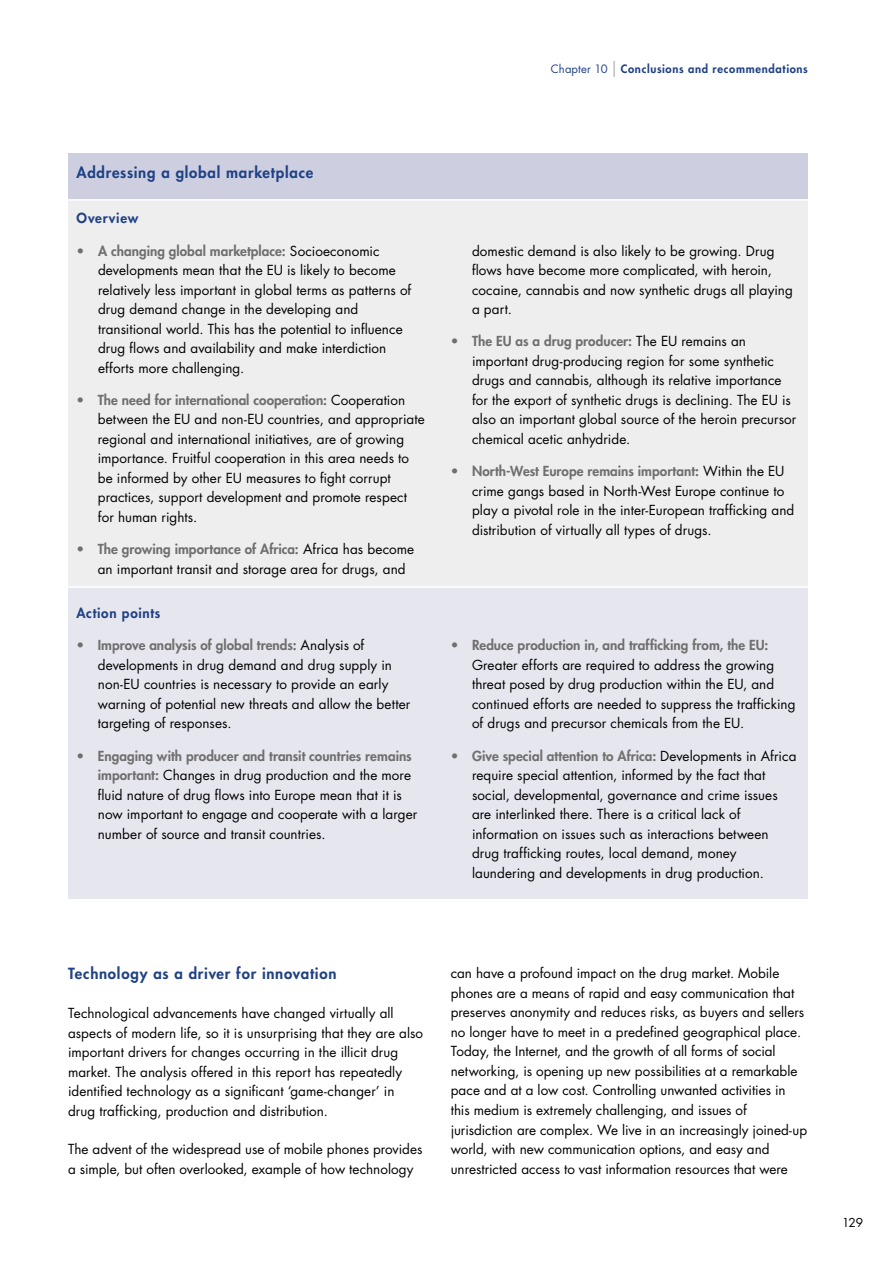
<style>
.page{position:relative;width:893px;height:1263px;background:#fff}
.page>*{position:absolute;margin:0;border:0;box-sizing:border-box;transform-origin:0 0}
.Titulo_03{font:800 15px "Futura";letter-spacing:.05em;color:#204184}
.Texto_general{font:13.5px/19.5px "Futura";letter-spacing:.005em;color:#000}
.Titulo_03-2{font:800 13.5px "Futura";letter-spacing:.055em;color:#204184}
.t1{font:12px "Futura";color:#000}
.t2{font:800 11.25px "Futura";letter-spacing:.06em;color:#204184}
.s1{font-weight:400}
.s2{font-weight:300;font-size:19.5px;color:#a0a0a0}
.s3{color:#6f6f6f}
.s4{font-weight:800;color:#6f6f6f}
</style>
<div class="page">
<div style="left:68px;top:586px;width:740px;height:312px;background:#e6e6ef"></div>
<div style="left:68px;top:200px;width:740px;height:388px;background:#eee"></div>
<div style="left:68px;top:153px;width:740px;height:46px;background:#cdcfe1"></div>
<hr style="left:68px;top:199px;width:740px;height:2px;background:#fff">
<hr style="left:68px;top:586px;width:740px;height:2px;background:#fff">
<p class="t2" style="left:551px;top:62px;width:258px"><span class="s1">Chapter 10</span> <span class="s2">|</span> Conclusions and recommendations</p>
<p class="Titulo_03" style="left:77px;top:162px;width:238px">Addressing a global marketplace</p>
<p class="Titulo_03-2" style="left:77px;top:209px;width:63px">Overview</p>
<p class="Texto_general" style="left:98px;top:241px;width:315px;text-indent:-21px"><span class="s3">•</span> <span class="s4">A changing global marketplace:</span> Socioeconomic developments mean that the EU is likely to become relatively less important in global terms as patterns of drug demand change in the developing and transitional world. This has the potential to influence drug flows and availability and make interdiction efforts more challenging.</p>
<p class="Texto_general" style="left:98px;top:390px;width:328px;text-indent:-21px"><span class="s4">• The need for international cooperation:</span> Cooperation between the EU and non-EU countries, and appropriate regional and international initiatives, are of growing importance. Fruitful cooperation in this area needs to be informed by other EU measures to fight corrupt practices, support development and promote respect for human rights.</p>
<p class="Texto_general" style="left:98px;top:539px;width:318px;text-indent:-21px"><span class="s4">• The growing importance of Africa:</span> Africa has become an important transit and storage area for drugs, and</p>
<p class="Titulo_03-2" style="left:77px;top:604px;width:85px">Action points</p>
<p class="Texto_general" style="left:98px;top:636px;width:314px;text-indent:-21px"><span class="s4">• Improve analysis of global trends:</span> Analysis of developments in drug demand and drug supply in non-EU countries is necessary to provide an early warning of potential new threats and allow the better targeting of responses.</p>
<p class="Texto_general" style="left:98px;top:746px;width:321px;text-indent:-21px"><span class="s4">• Engaging with producer and transit countries remains important:</span> Changes in drug production and the more fluid nature of drug flows into Europe mean that it is now important to engage and cooperate with a larger number of source and transit countries.</p>
<p class="Texto_general" style="left:472px;top:241px;width:322px">domestic demand is also likely to be growing. Drug flows have become more complicated, with heroin, cocaine, cannabis and now synthetic drugs all playing a part.</p>
<p class="Texto_general" style="left:472px;top:331px;width:326px;text-indent:-21px"><span class="s4">• The EU as a drug producer:</span> The EU remains an important drug-producing region for some synthetic drugs and cannabis, although its relative importance for the export of synthetic drugs is declining. The EU is also an important global source of the heroin precursor chemical acetic anhydride.</p>
<p class="Texto_general" style="left:472px;top:461px;width:324px;text-indent:-21px"><span class="s4">• North-West Europe remains important:</span> Within the EU crime gangs based in North-West Europe continue to play a pivotal role in the inter-European trafficking and distribution of virtually all types of drugs.</p>
<p class="Texto_general" style="left:472px;top:636px;width:325px;text-indent:-21px"><span class="s4">• Reduce production in, and trafficking from, the EU:<br></span>Greater efforts are required to address the growing threat posed by drug production within the EU, and continued efforts are needed to suppress the trafficking of drugs and precursor chemicals from the EU.</p>
<p class="Texto_general" style="left:472px;top:746px;width:326px;text-indent:-21px"><span class="s4">• Give special attention to Africa:</span> Developments in Africa require special attention, informed by the fact that social, developmental, governance and crime issues are interlinked there. There is a critical lack of information on issues such as interactions between drug trafficking routes, local demand, money laundering and developments in drug production.</p>
<p class="Titulo_03" style="left:68px;top:964px;width:270px">Technology as a driver for innovation</p>
<p class="Texto_general" style="left:68px;top:1003px;width:357px">Technological advancements have changed virtually all aspects of modern life, so it is unsurprising that they are also important drivers for changes occurring in the illicit drug market. The analysis offered in this report has repeatedly identified technology as a significant ‘game-changer’ in drug trafficking, production and distribution.</p>
<p class="Texto_general" style="left:68px;top:1139px;width:356px">The advent of the widespread use of mobile phones provides a simple, but often overlooked, example of how technology</p>
<p class="Texto_general" style="left:451px;top:963px;width:358px">can have a profound impact on the drug market. Mobile phones are a means of rapid and easy communication that preserves anonymity and reduces risks, as buyers and sellers no longer have to meet in a predefined geographical place.<br>Today, the Internet, and the growth of all forms of social networking, is opening up new possibilities at a remarkable pace and at a low cost. Controlling unwanted activities in this medium is extremely challenging, and issues of jurisdiction are complex. We live in an increasingly joined-up world, with new communication options, and easy and unrestricted access to vast information resources that were</p>
<p class="t1" style="left:842px;top:1214px;width:23px">129</p>
</div>
